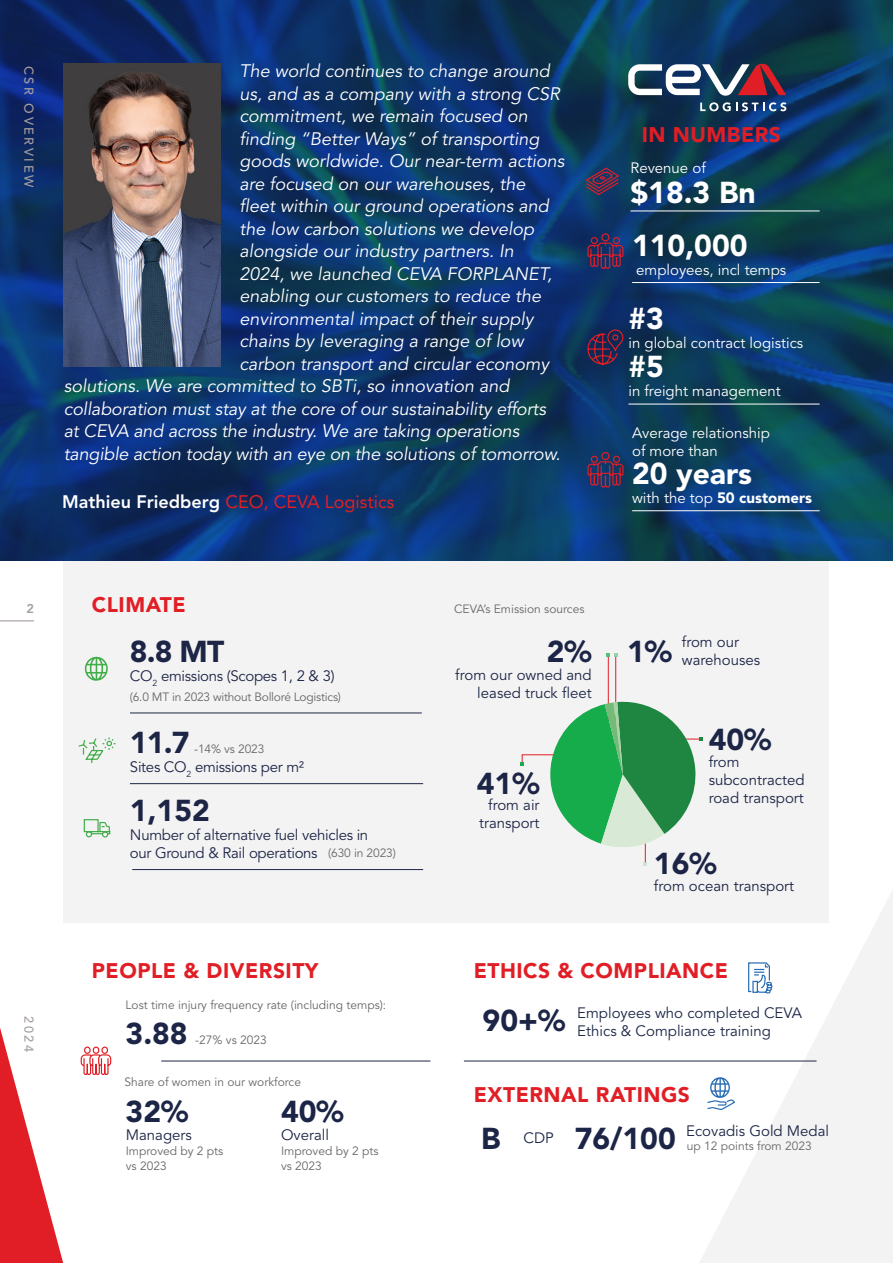
<style>
.page{position:relative;width:893px;height:1263px;background:#fff}
.page>*{position:absolute;margin:0;border:0;box-sizing:border-box;transform-origin:0 0}
.t1{font:900 30px "Avenir LT Std";color:#1c2546}
.t2{font:900 30px/47.8px "Avenir LT Std";color:#fff}
.t3{font:900 21px "Avenir LT Std";letter-spacing:.025em;color:#e11e25}
.t4{font:italic 18px "Avenir LT Std";color:#fff}
.t5{font:18px "Avenir LT Std";color:#e11e25}
.t6{font:15px/18px "Avenir LT Std";color:#1c2546}
.t7{font:15px/18px "Avenir LT Std";letter-spacing:-.02em;color:#1c2546}
.t8{font:15px/18px "Avenir LT Std";color:#fff}
.t9{font:900 15px "Avenir LT Std";color:#fff}
.t10{font:500 12.75px "Avenir LT Std";letter-spacing:.2em;color:#a69f9d}
.t11{font:800 12.75px "Avenir LT Std";color:#a69f9d}
.t12{font:12px/14.4px "Avenir LT Std";color:#666767}
.t13{font:12px "Avenir LT Std";letter-spacing:-.02em;color:#666767}
.s1{font-weight:800;color:#fff}
.s2{font-weight:400}
.s3{font-weight:900;font-size:30px}
</style>
<div class="page">
<div style="left:64px;top:560px;width:765px;height:363px;background:#f4f3f3"></div>
<svg style="left:679px;top:560px;width:214px;height:703px;fill:#f4f3f3"></svg>
<img style="left:0;top:0;width:893px;height:560px">
<img style="left:64px;top:64px;width:156px;height:302px">
<hr style="left:632px;top:510px;width:188px;height:1px;background:#fff">
<svg style="left:587px;top:451px;width:37px;height:37px"></svg>
<hr style="left:632px;top:282px;width:188px;height:1px;background:#fff">
<svg style="left:587px;top:232px;width:37px;height:37px"></svg>
<hr style="left:630px;top:211px;width:190px;height:1px;background:#fff">
<hr style="left:628px;top:404px;width:192px;height:1px;background:#fff">
<svg style="left:586px;top:329px;width:38px;height:37px"></svg>
<svg style="left:700px;top:102px;width:86px;height:9px"></svg>
<svg style="left:628px;top:64px;width:158px;height:32px"></svg>
<hr style="left:130px;top:713px;width:292px;height:1px;background:#1c2546">
<hr style="left:132px;top:869px;width:291px;height:1px;background:#1c2546">
<svg style="left:83px;top:819px;width:28px;height:19px"></svg>
<hr style="left:130px;top:783px;width:293px;height:1px;background:#1c2546">
<svg style="left:78px;top:737px;width:38px;height:26px"></svg>
<hr style="left:161px;top:1061px;width:269px;height:1px;background:#1c2546">
<svg style="left:80px;top:1046px;width:32px;height:29px"></svg>
<hr style="left:464px;top:1061px;width:353px;height:1px;background:#1c2546">
<svg style="left:747px;top:962px;width:26px;height:32px"></svg>
<hr style="left:615px;top:657px;width:1px;height:112px;background:#e11e25">
<hr style="left:608px;top:657px;width:1px;height:112px;background:#e11e25">
<svg style="left:606px;top:653px;width:12px;height:4px"></svg>
<svg style="left:85px;top:657px;width:23px;height:24px"></svg>
<svg style="left:706px;top:1077px;width:30px;height:34px"></svg>
<svg style="left:584px;top:167px;width:37px;height:29px"></svg>
<svg style="left:520px;top:699px;width:183px;height:167px"></svg>
<hr style="left:0;top:620px;width:34px;height:1px;background:#a69f9d">
<svg style="left:0;top:1028px;width:64px;height:235px"></svg>
<p class="t10" style="left:36px;top:66px;width:123px;rotate:90deg">CSR OVERVIEW</p>
<p class="t4" style="left:240px;top:61px;width:312px">The world continues to change around</p>
<p class="t4" style="left:240px;top:83px;width:322px">us, and as a company with a strong CSR</p>
<p class="t4" style="left:240px;top:106px;width:290px">commitment, we remain focused on</p>
<p class="t4" style="left:240px;top:128px;width:301px">finding “Better Ways” of transporting</p>
<p class="t4" style="left:240px;top:151px;width:326px">goods worldwide. Our near-term actions</p>
<p class="t4" style="left:240px;top:173px;width:287px">are focused on our warehouses, the</p>
<p class="t4" style="left:240px;top:196px;width:311px">fleet within our ground operations and</p>
<p class="t4" style="left:240px;top:218px;width:296px">the low carbon solutions we develop</p>
<p class="t4" style="left:240px;top:241px;width:276px">alongside our industry partners. In</p>
<p class="t4" style="left:240px;top:263px;width:314px">2024, we launched CEVA FORPLANET,</p>
<p class="t4" style="left:240px;top:286px;width:303px">enabling our customers to reduce the</p>
<p class="t4" style="left:240px;top:308px;width:295px">environmental impact of their supply</p>
<p class="t4" style="left:240px;top:331px;width:286px">chains by leveraging a range of low</p>
<p class="t4" style="left:240px;top:353px;width:311px">carbon transport and circular economy</p>
<p class="t4" style="left:64px;top:376px;width:447px">solutions. We are committed to SBTi, so innovation and</p>
<p class="t4" style="left:64px;top:398px;width:484px">collaboration must stay at the core of our sustainability efforts</p>
<p class="t4" style="left:64px;top:421px;width:457px">at CEVA and across the industry. We are taking operations</p>
<p class="t4" style="left:64px;top:443px;width:498px">tangible action today with an eye on the solutions of tomorrow.</p>
<p class="t5" style="left:62px;top:491px;width:334px"><span class="s1">Mathieu Friedberg</span> CEO, CEVA Logistics</p>
<p class="t3" style="left:92px;top:592px;width:95px">CLIMATE</p>
<p class="t11" style="left:26px;top:601px;width:9px">2</p>
<p class="t12" style="left:454px;top:602px;width:132px">CEVA’s Emission sources</p>
<p class="t3" style="left:642px;top:122px;width:141px">IN NUMBERS</p>
<p class="t8" style="left:630px;top:159px;width:77px">Revenue of</p>
<h1 class="t2" style="left:630px;top:169px;width:127px">$18.3 Bn</h1>
<h1 class="t2" style="left:632px;top:221px;width:117px">110,000</h1>
<p class="t8" style="left:636px;top:261px;width:152px">employees, incl temps</p>
<h1 class="t2" style="left:628px;top:295px;width:37px">#3 #5</h1>
<p class="t8" style="left:628px;top:335px;width:176px">in global contract logistics</p>
<p class="t8" style="left:628px;top:383px;width:154px">in freight management</p>
<p class="t8" style="left:632px;top:424px;width:139px">Average relationship of more than</p>
<h1 class="t2" style="left:632px;top:450px;width:122px">20 years</h1>
<p class="t9" style="left:632px;top:488px;width:181px"><span class="s2">with the top</span> 50 customers</p>
<p class="t10" style="left:36px;top:1016px;width:38px;rotate:90deg">2024</p>
<h1 class="t1" style="left:130px;top:634px;width:96px">8.8 MT</h1>
<p class="t7" style="left:130px;top:667px;width:206px">CO<sub>2</sub> emissions (Scopes 1, 2 &amp; 3)</p>
<p class="t13" style="left:130px;top:690px;width:213px">(6.0 MT in 2023 without Bolloré Logistics)</p>
<h1 class="t1" style="left:130px;top:725px;width:61px">11.7</h1>
<p class="t12" style="left:194px;top:742px;width:72px">-14% vs 2023</p>
<p class="t7" style="left:130px;top:758px;width:176px">Sites CO<sub>2</sub> emissions per m²</p>
<h1 class="t1" style="left:130px;top:792px;width:81px">1,152</h1>
<p class="t7" style="left:130px;top:826px;width:240px">Number of alternative fuel vehicles in our Ground &amp; Rail operations</p>
<p class="t12" style="left:328px;top:846px;width:69px">(630 in 2023)</p>
<p class="t3" style="left:92px;top:958px;width:228px">PEOPLE &amp; DIVERSITY</p>
<p class="t12" style="left:126px;top:997px;width:262px">Lost time injury frequency rate (including temps):</p>
<h1 class="t1" style="left:126px;top:1016px;width:64px">3.88</h1>
<p class="t12" style="left:195px;top:1033px;width:73px">-27% vs 2023</p>
<h1 class="t1" style="left:547px;top:633px;width:127px">2% 1%</h1>
<p class="t6" style="left:682px;top:633px;width:80px">from our warehouses</p>
<p class="t6" style="left:455px;top:666px;width:138px;text-align:right">from our owned and leased truck fleet</p>
<h1 class="t1" style="left:477px;top:765px;width:64px">41%</h1>
<p class="t6" style="left:479px;top:796px;width:62px;text-align:right">from air transport</p>
<h1 class="t1" style="left:709px;top:722px;width:64px">40%</h1>
<p class="t6" style="left:709px;top:753px;width:97px">from subcontracted road transport</p>
<h1 class="t1" style="left:654px;top:845px;width:64px">16%</h1>
<p class="t6" style="left:654px;top:877px;width:142px">from ocean transport</p>
<p class="t3" style="left:474px;top:958px;width:256px">ETHICS &amp; COMPLIANCE</p>
<p class="t6" style="left:577px;top:1005px;width:226px;text-indent:-95px"><span class="s3">90+%</span> Employees who completed CEVA<br>Ethics &amp; Compliance training</p>
<p class="t12" style="left:125px;top:1075px;width:178px">Share of women in our workforce</p>
<p class="t3" style="left:474px;top:1082px;width:218px">EXTERNAL RATINGS</p>
<h1 class="t1" style="left:126px;top:1093px;width:64px">32%</h1>
<h1 class="t1" style="left:281px;top:1093px;width:64px">40%</h1>
<p class="t6" style="left:481px;top:1122px;width:350px"><span class="s3">B</span> CDP <span class="s3">76/100</span> Ecovadis Gold Medal</p>
<p class="t6" style="left:126px;top:1126px;width:68px">Managers</p>
<p class="t6" style="left:281px;top:1126px;width:50px">Overall</p>
<p class="t12" style="left:281px;top:1144px;width:99px">Improved by 2 pts vs 2023</p>
<p class="t12" style="left:687px;top:1139px;width:127px">up 12 points from 2023</p>
<p class="t12" style="left:126px;top:1144px;width:99px">Improved by 2 pts vs 2023</p>
</div>
